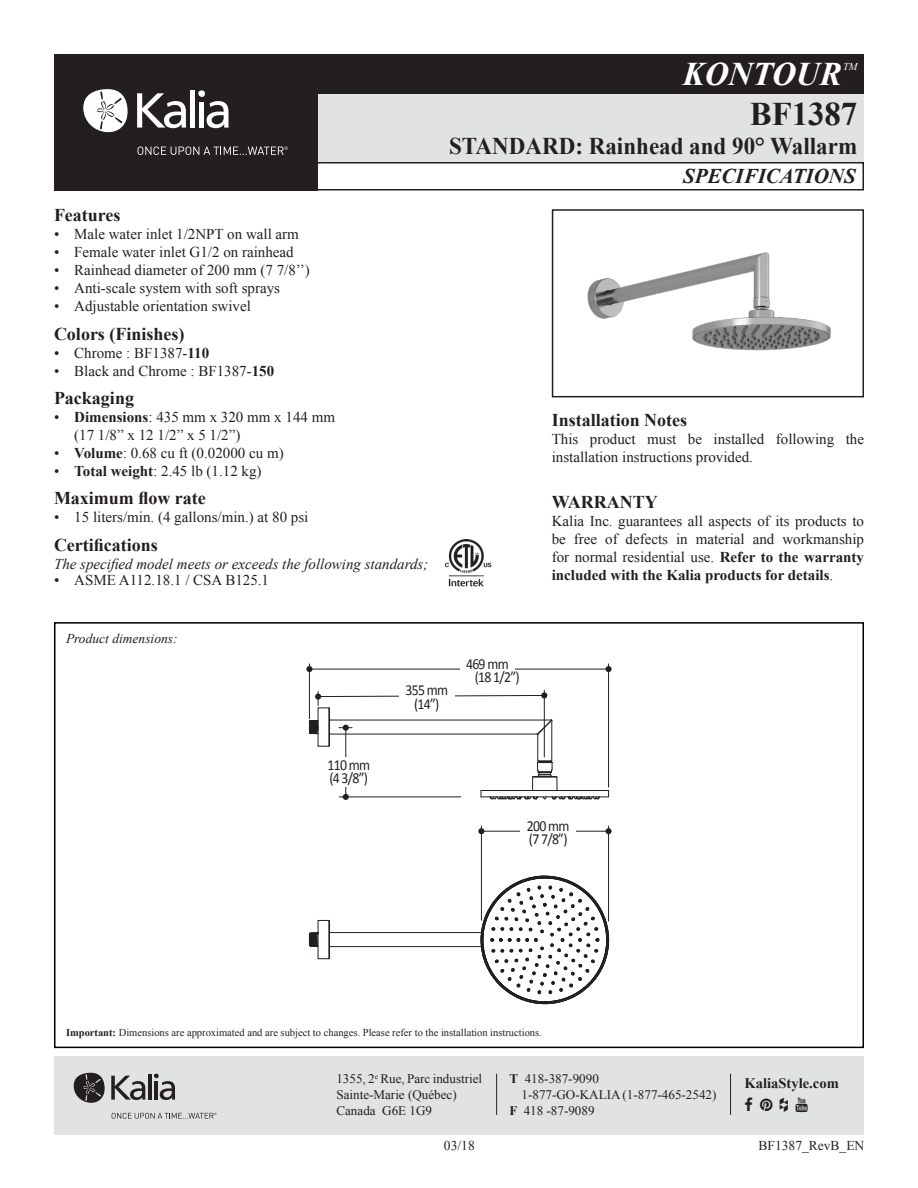
<style>
.page{position:relative;width:918px;height:1188px;background:#fff}
.page>*{position:absolute;margin:0;border:0;box-sizing:border-box;transform-origin:0 0}
.t1{font:italic 700 33px "Times New Roman";color:#fff}
.t2{font:700 33px "Times New Roman";letter-spacing:-.005em;color:#231f20}
.t3{font:700 24px "Times New Roman";color:#231f20;scale:.96 1}
.t4{font:italic 700 21px "Times New Roman";color:#231f20}
.Spec-Description_Tit{font:700 18px "Times New Roman";color:#231f20}
.Spec-Description__FR{font:700 18px "Times New Roman";color:#231f20}
.t5{font:15.3px/13.5px "Calibri";letter-spacing:-.05em;color:#231f20;scale:.9 1}
.Spec-Description__FR-2{font:15px "Times New Roman";color:#231f20}
.Spec-Description_nor{font:15px/18px "Times New Roman";color:#231f20}
.Spec-Description_nor-2{font:italic 15px "Times New Roman";color:#231f20}
.t6{font:700 14.55px "Times New Roman";color:#231f20}
.t7{font:13.5px "Times New Roman";color:#231f20}
.Spec-Description_nor-3{font:italic 13.5px "Times New Roman";color:#231f20}
.t8{font:13.05px/16px "Times New Roman";color:#231f20}
.Spec-Description_nor-4{font:10.5px "Times New Roman";color:#231f20}
.t9{font:italic 10.5px "Times New Roman";color:#fff}
.s1{font-weight:700}
</style>
<div class="page">
<div style="left:54px;top:54px;width:810px;height:40px;background:#231f20"></div>
<div style="left:240px;top:94px;width:624px;height:68px;background:#e1e2e4"></div>
<div style="left:240px;top:162px;width:624px;height:28px;border:2px solid #231f20"></div>
<div style="left:54px;top:54px;width:263px;height:136px;background:#231f20"></div>
<svg style="left:83px;top:89px;width:45px;height:44px"></svg>
<div style="left:190px;top:90px;width:5px;height:38px;background:#fff"></div>
<div style="left:199px;top:102px;width:5px;height:26px;background:#fff"></div>
<div style="left:198px;top:90px;width:7px;height:7px;background:#fff;border-radius:50%"></div>
<svg style="left:137px;top:93px;width:49px;height:35px"></svg>
<svg style="left:207px;top:101px;width:22px;height:27px"></svg>
<svg style="left:138px;top:146px;width:150px;height:9px"></svg>
<div style="left:54px;top:1056px;width:810px;height:78px;background:#e1e2e4"></div>
<svg style="left:74px;top:1073px;width:31px;height:30px"></svg>
<hr style="left:148px;top:1074px;width:4px;height:26px;background:#231f20">
<svg style="left:111px;top:1076px;width:34px;height:24px"></svg>
<svg style="left:154px;top:1074px;width:21px;height:26px"></svg>
<svg style="left:112px;top:1113px;width:105px;height:6px"></svg>
<hr style="left:496px;top:1074px;width:1px;height:41px;background:#231f20">
<hr style="left:730px;top:1074px;width:1px;height:41px;background:#231f20">
<img style="left:445px;top:540px;width:47px;height:47px">
<img style="left:587px;top:252px;width:244px;height:99px">
<div style="left:552px;top:209px;width:312px;height:188px;border:2px solid #231f20"></div>
<hr style="left:318px;top:708px;width:1px;height:38px;background:#231f20">
<hr style="left:328px;top:708px;width:1px;height:38px;background:#231f20">
<hr style="left:329px;top:709px;width:1px;height:37px;background:#231f20">
<hr style="left:481px;top:796px;width:128px;height:1px;background:#231f20">
<hr style="left:481px;top:790px;width:128px;height:1px;background:#231f20">
<hr style="left:330px;top:734px;width:207px;height:1px;background:#231f20">
<hr style="left:330px;top:720px;width:222px;height:1px;background:#231f20">
<svg style="left:318px;top:745px;width:12px;height:2px"></svg>
<svg style="left:489px;top:719px;width:112px;height:81px"></svg>
<svg style="left:309px;top:720px;width:10px;height:15px"></svg>
<hr style="left:318px;top:920px;width:1px;height:39px;background:#231f20">
<hr style="left:328px;top:920px;width:1px;height:39px;background:#231f20">
<hr style="left:329px;top:921px;width:1px;height:37px;background:#231f20">
<hr style="left:330px;top:946px;width:151px;height:1px;background:#231f20">
<hr style="left:330px;top:932px;width:151px;height:1px;background:#231f20">
<svg style="left:318px;top:957px;width:12px;height:3px"></svg>
<svg style="left:318px;top:920px;width:12px;height:2px"></svg>
<svg style="left:309px;top:933px;width:10px;height:14px"></svg>
<hr style="left:608px;top:826px;width:1px;height:95px;background:#231f20">
<hr style="left:481px;top:831px;width:128px;height:1px;background:#231f20">
<svg style="left:478px;top:828px;width:6px;height:6px"></svg>
<svg style="left:606px;top:828px;width:6px;height:6px"></svg>
<hr style="left:481px;top:826px;width:1px;height:94px;background:#231f20">
<div style="left:520px;top:818px;width:56px;height:30px;background:#fff"></div>
<hr style="left:544px;top:690px;width:1px;height:67px;background:#231f20">
<svg style="left:315px;top:691px;width:232px;height:18px"></svg>
<div style="left:399px;top:683px;width:56px;height:29px;background:#fff"></div>
<hr style="left:346px;top:728px;width:1px;height:69px;background:#231f20">
<svg style="left:343px;top:794px;width:6px;height:6px"></svg>
<svg style="left:339px;top:725px;width:13px;height:6px"></svg>
<hr style="left:339px;top:797px;width:122px;height:1px;background:#231f20">
<div style="left:321px;top:758px;width:56px;height:29px;background:#fff"></div>
<hr style="left:608px;top:664px;width:1px;height:123px;background:#231f20">
<hr style="left:309px;top:669px;width:300px;height:1px;background:#231f20">
<svg style="left:306px;top:666px;width:6px;height:6px"></svg>
<svg style="left:606px;top:666px;width:6px;height:6px"></svg>
<hr style="left:309px;top:664px;width:1px;height:55px;background:#231f20">
<div style="left:460px;top:657px;width:55px;height:29px;background:#fff"></div>
<svg style="left:476px;top:875px;width:133px;height:130px"></svg>
<div style="left:54px;top:622px;width:810px;height:426px;border:2px solid #000"></div>
<h1 class="t1" style="left:683px;top:51px;width:160px">KONTOUR</h1>
<p class="t9" style="left:843px;top:60px;width:16px">TM</p>
<h1 class="t2" style="left:750px;top:91px;width:109px">BF1387</h1>
<h2 class="t3" style="left:449px;top:129px;width:427px">STANDARD: Rainhead and 90° Wallarm</h2>
<p class="Spec-Description_Tit" style="left:54px;top:203px;width:68px">Features</p>
<p class="Spec-Description__FR-2" style="left:54px;top:224px;width:246px">• Male water inlet 1/2NPT on wall arm</p>
<p class="Spec-Description__FR-2" style="left:54px;top:242px;width:241px">• Female water inlet G1/2 on rainhead</p>
<p class="Spec-Description__FR-2" style="left:54px;top:260px;width:257px">• Rainhead diameter of 200 mm (7 7/8’’)</p>
<p class="Spec-Description__FR-2" style="left:54px;top:278px;width:228px">• Anti-scale system with soft sprays</p>
<p class="Spec-Description__FR-2" style="left:54px;top:296px;width:198px">• Adjustable orientation swivel</p>
<p class="Spec-Description_Tit" style="left:54px;top:321px;width:132px">Colors (Finishes)</p>
<p class="Spec-Description__FR-2" style="left:54px;top:343px;width:157px">• Chrome : BF1387-<span class="s1">110</span></p>
<p class="Spec-Description__FR-2" style="left:54px;top:361px;width:222px">• Black and Chrome : BF1387-<span class="s1">150</span></p>
<p class="Spec-Description_Tit" style="left:54px;top:386px;width:82px">Packaging</p>
<p class="Spec-Description__FR-2" style="left:54px;top:407px;width:283px">• <span class="s1">Dimensions</span>: 435 mm x 320 mm x 144 mm</p>
<p class="Spec-Description__FR-2" style="left:74px;top:425px;width:168px">(17 1/8” x 12 1/2” x 5 1/2”)</p>
<p class="Spec-Description__FR-2" style="left:54px;top:443px;width:231px">• <span class="s1">Volume</span>: 0.68 cu ft (0.02000 cu m)</p>
<p class="Spec-Description__FR-2" style="left:54px;top:461px;width:209px">• <span class="s1">Total weight</span>: 2.45 lb (1.12 kg)</p>
<p class="Spec-Description_Tit" style="left:54px;top:486px;width:153px">Maximum flow rate</p>
<p class="Spec-Description__FR-2" style="left:54px;top:507px;width:256px">• 15 liters/min. (4 gallons/min.) at 80 psi</p>
<p class="Spec-Description__FR" style="left:54px;top:532px;width:105px">Certifications</p>
<p class="Spec-Description_nor-2" style="left:54px;top:553px;width:376px">The specified model meets or exceeds the following standards;</p>
<p class="Spec-Description__FR-2" style="left:54px;top:570px;width:217px">• ASME A112.18.1 / CSA B125.1</p>
<p class="Spec-Description_nor-3" style="left:66px;top:630px;width:113px">Product dimensions:</p>
<p class="t5" style="left:405px;top:683px;width:49px;text-align:center">355 mm (14”)</p>
<p class="t5" style="left:475px;top:657px;width:52px;text-indent:-9px">469 mm (18 1/2”)</p>
<h3 class="t4" style="left:683px;top:162px;width:174px">SPECIFICATIONS</h3>
<p class="Spec-Description_Tit" style="left:552px;top:407px;width:137px">Installation Notes</p>
<p class="Spec-Description_nor" style="left:552px;top:429px;width:314px">This product must be installed following the installation instructions provided.</p>
<p class="Spec-Description_Tit" style="left:552px;top:490px;width:107px">WARRANTY</p>
<p class="Spec-Description_nor" style="left:552px;top:512px;width:314px;text-align:justify">Kalia Inc. guarantees all aspects of its products to be free of defects in material and workmanship for normal residential use. <span class="s1">Refer to the warranty included with the Kalia products for details</span>.</p>
<p class="t5" style="left:327px;top:758px;width:49px">110 mm (4 3/8”)</p>
<p class="t5" style="left:527px;top:819px;width:49px">200 mm (7 7/8”)</p>
<p class="Spec-Description_nor-4" style="left:66px;top:1026px;width:477px"><span class="s1">Important:</span> Dimensions are approximated and are subject to changes. Please refer to the installation instructions.</p>
<p class="t8" style="left:336px;top:1070px;width:147px">1355, 2<sup>e</sup> Rue, Parc industriel<br>Sainte-Marie (Québec)<br>Canada G6E 1G9</p>
<p class="t8" style="left:510px;top:1070px;width:91px"><span class="s1">T</span> 418-387-9090</p>
<p class="t8" style="left:522px;top:1086px;width:196px">1-877-GO-KALIA (1-877-465-2542)</p>
<p class="t8" style="left:510px;top:1102px;width:87px"><span class="s1">F</span> 418 -87-9089</p>
<p class="t6" style="left:745px;top:1073px;width:96px">KaliaStyle.com</p>
<p class="t7" style="left:444px;top:1137px;width:32px">03/18</p>
<p class="t7" style="left:759px;top:1137px;width:107px">BF1387_RevB_EN</p>
</div>
